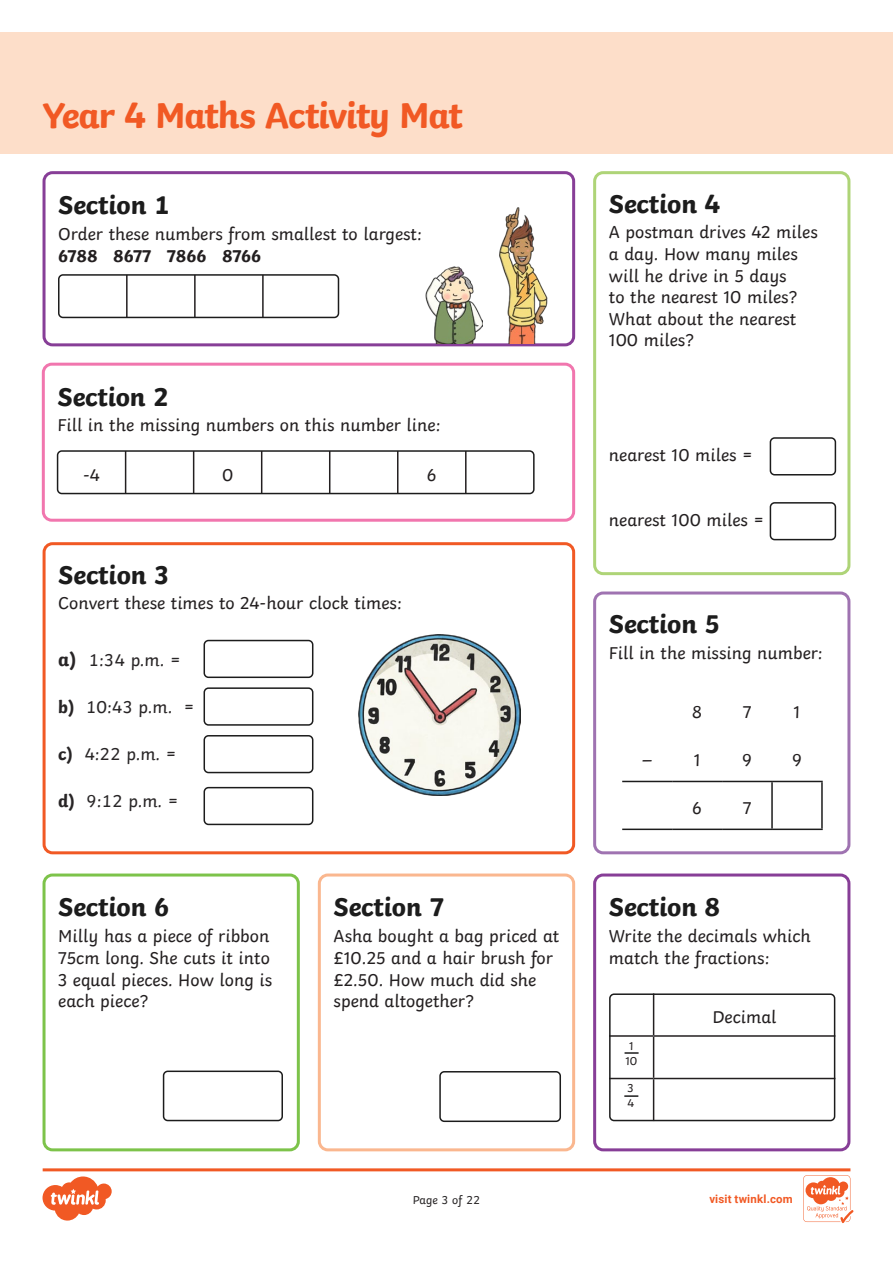
<style>
.page{position:relative;width:893px;height:1263px;background:#fff}
.page>*{position:absolute;margin:0;border:0;box-sizing:border-box;transform-origin:0 0}
.Heading_1{font:700 37.5px "Twinkl";letter-spacing:-.035em;color:#f15924}
.Heading_2{font:700 27px "Twinkl";letter-spacing:-.01em;color:#1c1c1c}
.t1{font:18px/21.6px "Twinkl";color:#231f20}
.KS2_Body_Copy{font:18px "Twinkl";color:#282526}
.t2{font:18px "Twinkl";color:#231f20;scale:2 1}
.t3{font:12px "Twinkl";letter-spacing:-.005em;color:#282526}
.t4{font:12px/15px "Twinkl";color:#231f20;text-align:center}
.t5{font:700 11.4px "Roboto";letter-spacing:.02em;color:#f15924}
.s1{font-weight:700}
.s2{font-weight:700;font-size:19.5px}
</style>
<div class="page">
<div style="left:0;top:33px;width:893px;height:121px;background:#fddec9"></div>
<div style="left:43px;top:171px;width:532px;height:175px;border:3px solid #873e97;border-radius:9px"></div>
<hr style="left:126px;top:275px;width:2px;height:42px;background:#231f20">
<hr style="left:194px;top:275px;width:2px;height:42px;background:#231f20">
<hr style="left:262px;top:275px;width:2px;height:42px;background:#231f20">
<div style="left:58px;top:274px;width:281px;height:44px;border:2px solid #1c1c1c;border-radius:4px"></div>
<div style="left:42px;top:363px;width:533px;height:159px;border:3px solid #f176ae;border-radius:9px"></div>
<hr style="left:125px;top:451px;width:1px;height:42px;background:#231f20">
<hr style="left:193px;top:451px;width:1px;height:42px;background:#231f20">
<hr style="left:261px;top:451px;width:1px;height:42px;background:#231f20">
<hr style="left:329px;top:451px;width:1px;height:42px;background:#231f20">
<hr style="left:397px;top:451px;width:1px;height:42px;background:#231f20">
<hr style="left:465px;top:451px;width:2px;height:42px;background:#231f20">
<div style="left:57px;top:450px;width:478px;height:44px;border:2px solid #1c1c1c;border-radius:4px"></div>
<div style="left:43px;top:542px;width:532px;height:312px;border:3px solid #f15924;border-radius:9px"></div>
<div style="left:204px;top:640px;width:109px;height:38px;border:2px solid #1c1c1c;border-radius:4px"></div>
<div style="left:204px;top:687px;width:109px;height:39px;border:2px solid #1c1c1c;border-radius:4px"></div>
<div style="left:204px;top:735px;width:109px;height:38px;border:2px solid #1c1c1c;border-radius:4px"></div>
<div style="left:204px;top:787px;width:109px;height:38px;border:2px solid #1c1c1c;border-radius:4px"></div>
<div style="left:593px;top:171px;width:257px;height:404px;border:3px solid #aed477;border-radius:9px"></div>
<div style="left:770px;top:437px;width:66px;height:38px;border:2px solid #1c1c1c;border-radius:4px"></div>
<div style="left:593px;top:591px;width:257px;height:263px;border:3px solid #9f73b1;border-radius:9px"></div>
<hr style="left:622px;top:781px;width:50px;height:1px;background:#1c1c1c">
<hr style="left:672px;top:781px;width:50px;height:1px;background:#1c1c1c">
<hr style="left:722px;top:781px;width:50px;height:1px;background:#1c1c1c">
<hr style="left:622px;top:828px;width:50px;height:2px;background:#1c1c1c">
<hr style="left:672px;top:828px;width:50px;height:2px;background:#1c1c1c">
<hr style="left:722px;top:828px;width:50px;height:2px;background:#1c1c1c">
<hr style="left:772px;top:781px;width:51px;height:1px;background:#1c1c1c">
<hr style="left:771px;top:782px;width:2px;height:46px;background:#1c1c1c">
<hr style="left:821px;top:782px;width:2px;height:46px;background:#1c1c1c">
<hr style="left:772px;top:828px;width:51px;height:2px;background:#1c1c1c">
<div style="left:43px;top:873px;width:257px;height:278px;border:3px solid #7dc34a;border-radius:9px"></div>
<div style="left:163px;top:1070px;width:120px;height:51px;border:2px solid #1c1c1c;border-radius:4px"></div>
<div style="left:318px;top:873px;width:257px;height:278px;border:3px solid #fab78f;border-radius:9px"></div>
<div style="left:439px;top:1071px;width:122px;height:51px;border:2px solid #1c1c1c;border-radius:4px"></div>
<div style="left:593px;top:873px;width:257px;height:278px;border:3px solid #873e97;border-radius:9px"></div>
<hr style="left:653px;top:993px;width:1px;height:42px;background:#231f20">
<hr style="left:609px;top:1035px;width:45px;height:2px;background:#231f20">
<hr style="left:654px;top:1035px;width:181px;height:2px;background:#231f20">
<hr style="left:653px;top:1037px;width:1px;height:41px;background:#231f20">
<hr style="left:609px;top:1078px;width:45px;height:1px;background:#231f20">
<hr style="left:654px;top:1078px;width:181px;height:1px;background:#231f20">
<hr style="left:653px;top:1079px;width:1px;height:42px;background:#231f20">
<svg style="left:624px;top:1052px;width:15px;height:2px"></svg>
<svg style="left:624px;top:1095px;width:14px;height:2px"></svg>
<div style="left:609px;top:993px;width:226px;height:128px;border:2px solid #1c1c1c;border-radius:4px"></div>
<img style="left:358px;top:635px;width:162px;height:161px">
<div style="left:770px;top:502px;width:66px;height:38px;border:2px solid #1c1c1c;border-radius:4px"></div>
<img style="left:499px;top:207px;width:60px;height:136px">
<img style="left:423px;top:266px;width:59px;height:77px">
<svg style="left:43px;top:1168px;width:810px;height:55px"></svg>
<p class="Heading_1" style="left:43px;top:84px;width:422px">Year 4 Maths Activity Mat</p>
<p class="Heading_2" style="left:58px;top:183px;width:113px">Section 1</p>
<p class="t1" style="left:58px;top:221px;width:365px">Order these numbers from smallest to largest:<br><span class="s1">6788 8677 7866 8766</span></p>
<p class="Heading_2" style="left:58px;top:374px;width:113px">Section 2</p>
<p class="t1" style="left:58px;top:413px;width:384px">Fill in the missing numbers on this number line:</p>
<p class="t1" style="left:83px;top:462px;width:18px">-4</p>
<p class="t1" style="left:222px;top:462px;width:13px">0</p>
<p class="t1" style="left:427px;top:462px;width:11px">6</p>
<p class="Heading_2" style="left:58px;top:552px;width:113px">Section 3</p>
<p class="t1" style="left:58px;top:591px;width:345px">Convert these times to 24-hour clock times:</p>
<p class="KS2_Body_Copy" style="left:58px;top:646px;width:124px"><span class="s2">a)</span> 1:34 p.m. =</p>
<p class="KS2_Body_Copy" style="left:58px;top:693px;width:137px"><span class="s1">b)</span> 10:43 p.m. =</p>
<p class="KS2_Body_Copy" style="left:58px;top:740px;width:120px"><span class="s1">c)</span> 4:22 p.m. =</p>
<p class="KS2_Body_Copy" style="left:58px;top:787px;width:122px"><span class="s1">d)</span> 9:12 p.m. =</p>
<p class="Heading_2" style="left:58px;top:885px;width:113px">Section 6</p>
<p class="t1" style="left:58px;top:924px;width:215px">Milly has a piece of ribbon<br>75cm long. She cuts it into<br>3 equal pieces. How long is each piece?</p>
<p class="Heading_2" style="left:334px;top:885px;width:113px">Section 7</p>
<p class="t1" style="left:334px;top:924px;width:227px">Asha bought a bag priced at £10.25 and a hair brush for £2.50. How much did she spend altogether?</p>
<p class="Heading_2" style="left:609px;top:181px;width:113px">Section 4</p>
<p class="t1" style="left:609px;top:220px;width:210px">A postman drives 42 miles a day. How many miles will he drive in 5 days<br>to the nearest 10 miles?<br>What about the nearest<br>100 miles?</p>
<p class="t1" style="left:609px;top:443px;width:146px">nearest 10 miles =</p>
<p class="t1" style="left:609px;top:507px;width:157px">nearest 100 miles =</p>
<p class="Heading_2" style="left:609px;top:601px;width:113px">Section 5</p>
<p class="t1" style="left:609px;top:640px;width:215px">Fill in the missing number:</p>
<p class="t1" style="left:692px;top:700px;width:12px">8</p>
<p class="t1" style="left:743px;top:700px;width:10px">7</p>
<p class="t1" style="left:794px;top:700px;width:8px">1</p>
<p class="t2" style="left:640px;top:746px;width:8px">-</p>
<p class="t1" style="left:694px;top:748px;width:8px">1</p>
<p class="t1" style="left:742px;top:748px;width:11px">9</p>
<p class="t1" style="left:792px;top:748px;width:11px">9</p>
<p class="t1" style="left:692px;top:795px;width:11px">6</p>
<p class="t1" style="left:743px;top:795px;width:10px">7</p>
<p class="Heading_2" style="left:609px;top:885px;width:113px">Section 8</p>
<p class="t1" style="left:609px;top:924px;width:204px">Write the decimals which match the fractions:</p>
<p class="t4" style="left:625px;top:1037px;width:14px">1<br>10</p>
<p class="t4" style="left:627px;top:1080px;width:8px;text-align:left">3<br>4</p>
<p class="t1" style="left:712px;top:1005px;width:66px">Decimal</p>
<p class="t3" style="left:413px;top:1191px;width:69px">Page 3 of 22</p>
<p class="t5" style="left:709px;top:1191px;width:85px">visit twinkl.com</p>
</div>
